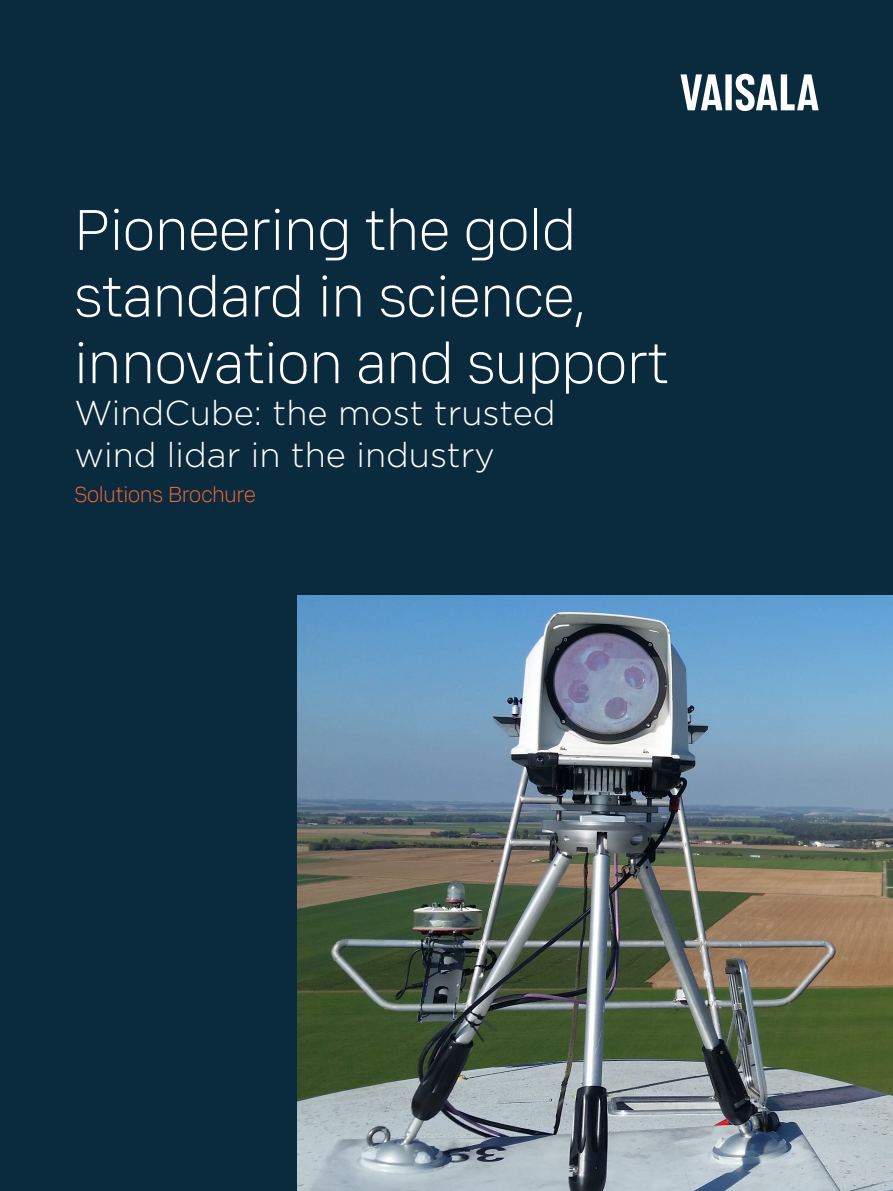
<style>
.page{position:relative;width:893px;height:1191px;background:#0a2a3d}
.page>*{position:absolute;margin:0;border:0;box-sizing:border-box;transform-origin:0 0}
.Headline_H3{font:300 55.5px/66.6px "Vaisala Sans Beta 01";color:#fff}
.Headline_H3-2{font:300 34.5px/42px "Gotham";color:#fff}
.Doc_Type{font:300 21px "Vaisala Sans Beta 01";letter-spacing:-.015em;color:#fb6735}
</style>
<div class="page">
<svg style="left:680px;top:74px;width:42px;height:36px"></svg>
<div style="left:725px;top:74px;width:7px;height:36px;background:#fff"></div>
<svg style="left:736px;top:74px;width:83px;height:37px"></svg>
<img style="left:298px;top:595px;width:595px;height:596px">
<p class="Headline_H3" style="left:74px;top:196px;width:595px">Pioneering the gold standard in science, innovation and support</p>
<p class="Headline_H3-2" style="left:74px;top:391px;width:483px">WindCube: the most trusted wind lidar in the industry</p>
<p class="Doc_Type" style="left:74px;top:481px;width:183px">Solutions Brochure</p>
</div>
